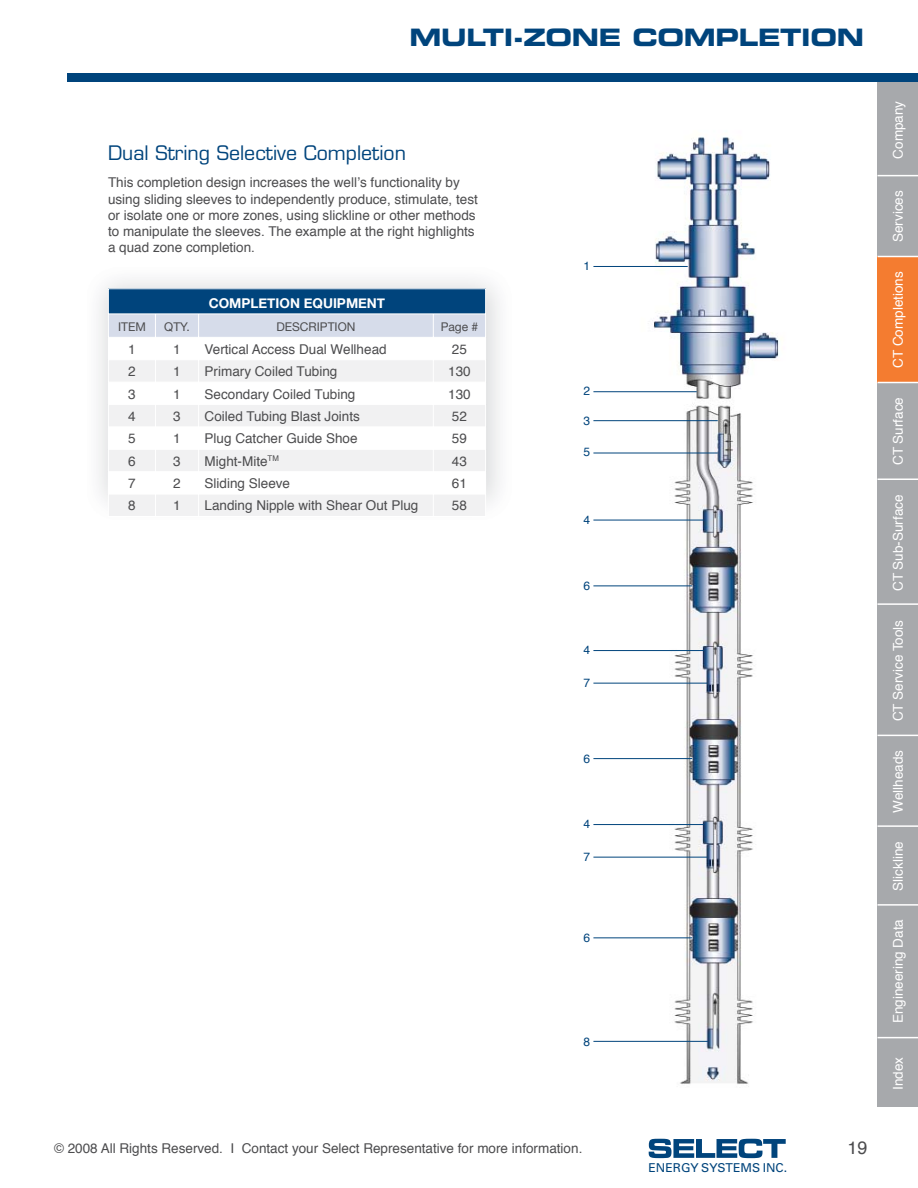
<style>
.page{position:relative;width:918px;height:1188px;background:#fff}
.page>*{position:absolute;margin:0;border:0;box-sizing:border-box;transform-origin:0 0}
.t1{font:24px "Eurostile Bold Extended Two";letter-spacing:-.015em;color:#00447c}
.t2{font:19.5px "Eurostile";color:#00447c}
.t3{font:18px "Helvetica";color:#4c4c4e}
.t4{font:13.5px/16.2px "Helvetica";color:#4c4c4e}
.t5{font:13.5px "Helvetica";color:#fff}
.t6{font:700 13.5px "Helvetica Neue";color:#fff}
.t7{font:12.3px "Univers";color:#00447c}
.t8{font:12px "Helvetica Neue";color:#4c4c4e}
.t9{font:12px "Helvetica";color:#00447c}
</style>
<div class="page">
<div style="left:878px;top:74px;width:40px;height:1033px;background:#a7a9ac"></div>
<div style="left:878px;top:256px;width:40px;height:127px;background:#f47c30"></div>
<hr style="left:878px;top:175px;width:40px;height:1px;background:#fff">
<hr style="left:878px;top:256px;width:40px;height:1px;background:#fff">
<hr style="left:878px;top:382px;width:40px;height:1px;background:#fff">
<hr style="left:878px;top:478px;width:40px;height:2px;background:#fff">
<hr style="left:878px;top:825px;width:40px;height:2px;background:#fff">
<hr style="left:878px;top:904px;width:40px;height:2px;background:#fff">
<hr style="left:878px;top:1037px;width:40px;height:1px;background:#fff">
<hr style="left:878px;top:735px;width:40px;height:1px;background:#fff">
<hr style="left:878px;top:603px;width:40px;height:2px;background:#fff">
<svg style="left:649px;top:1139px;width:137px;height:19px"></svg>
<div style="left:68px;top:74px;width:850px;height:8px;background:#00447c"></div>
<img style="left:626px;top:137px;width:153px;height:950px">
<svg style="left:108px;top:289px;width:378px;height:227px"></svg>
<hr style="left:593px;top:520px;width:111px;height:1px;background:#00447c">
<hr style="left:593px;top:391px;width:104px;height:1px;background:#00447c">
<hr style="left:593px;top:420px;width:125px;height:1px;background:#00447c">
<hr style="left:593px;top:683px;width:114px;height:1px;background:#00447c">
<hr style="left:593px;top:453px;width:125px;height:1px;background:#00447c">
<hr style="left:593px;top:586px;width:99px;height:1px;background:#00447c">
<hr style="left:593px;top:266px;width:95px;height:1px;background:#00447c">
<hr style="left:593px;top:650px;width:111px;height:1px;background:#00447c">
<hr style="left:593px;top:758px;width:99px;height:1px;background:#00447c">
<hr style="left:593px;top:857px;width:114px;height:1px;background:#00447c">
<hr style="left:593px;top:824px;width:111px;height:1px;background:#00447c">
<hr style="left:593px;top:937px;width:99px;height:1px;background:#00447c">
<hr style="left:593px;top:1041px;width:115px;height:1px;background:#00447c">
<h1 class="t1" style="left:410px;top:29px;width:456px">MULTI-ZONE COMPLETION</h1>
<h2 class="t2" style="left:108px;top:146px;width:300px">Dual String Selective Completion</h2>
<p class="t4" style="left:108px;top:176px;width:371px">This completion design increases the well’s functionality by using sliding sleeves to independently produce, stimulate, test or isolate one or more zones, using slickline or other methods to manipulate the sleeves. The example at the right highlights a quad zone completion.</p>
<p class="t6" style="left:209px;top:295px;width:178px">COMPLETION EQUIPMENT</p>
<p class="t8" style="left:118px;top:320px;width:29px">ITEM</p>
<p class="t8" style="left:164px;top:320px;width:27px">QTY.</p>
<p class="t8" style="left:276px;top:320px;width:81px">DESCRIPTION</p>
<p class="t8" style="left:441px;top:320px;width:39px">Page #</p>
<p class="t4" style="left:128px;top:342px;width:9px">1</p>
<p class="t4" style="left:173px;top:342px;width:9px">1</p>
<p class="t4" style="left:205px;top:342px;width:184px">Vertical Access Dual Wellhead</p>
<p class="t4" style="left:452px;top:342px;width:17px">25</p>
<p class="t4" style="left:128px;top:364px;width:9px">2</p>
<p class="t4" style="left:173px;top:364px;width:9px">1</p>
<p class="t4" style="left:205px;top:364px;width:134px">Primary Coiled Tubing</p>
<p class="t4" style="left:448px;top:364px;width:24px">130</p>
<p class="t4" style="left:128px;top:387px;width:9px">3</p>
<p class="t4" style="left:173px;top:387px;width:9px">1</p>
<p class="t4" style="left:205px;top:387px;width:152px">Secondary Coiled Tubing</p>
<p class="t4" style="left:448px;top:387px;width:24px">130</p>
<p class="t4" style="left:128px;top:409px;width:9px">4</p>
<p class="t4" style="left:173px;top:409px;width:9px">3</p>
<p class="t4" style="left:205px;top:409px;width:157px">Coiled Tubing Blast Joints</p>
<p class="t4" style="left:452px;top:409px;width:17px">52</p>
<p class="t4" style="left:128px;top:432px;width:9px">5</p>
<p class="t4" style="left:173px;top:432px;width:9px">1</p>
<p class="t4" style="left:205px;top:432px;width:155px">Plug Catcher Guide Shoe</p>
<p class="t4" style="left:452px;top:432px;width:17px">59</p>
<p class="t4" style="left:128px;top:454px;width:9px">6</p>
<p class="t4" style="left:173px;top:454px;width:9px">3</p>
<p class="t4" style="left:205px;top:454px;width:76px">Might-Mite<sup>TM</sup></p>
<p class="t4" style="left:452px;top:454px;width:17px">43</p>
<p class="t4" style="left:128px;top:476px;width:9px">7</p>
<p class="t4" style="left:173px;top:476px;width:9px">2</p>
<p class="t4" style="left:205px;top:476px;width:87px">Sliding Sleeve</p>
<p class="t4" style="left:452px;top:476px;width:17px">61</p>
<p class="t4" style="left:128px;top:499px;width:9px">8</p>
<p class="t4" style="left:173px;top:499px;width:9px">1</p>
<p class="t4" style="left:205px;top:499px;width:215px">Landing Nipple with Shear Out Plug</p>
<p class="t4" style="left:452px;top:499px;width:17px">58</p>
<p class="t9" style="left:584px;top:261px;width:8px">1</p>
<p class="t9" style="left:584px;top:386px;width:8px">2</p>
<p class="t9" style="left:584px;top:416px;width:8px">3</p>
<p class="t9" style="left:584px;top:447px;width:8px">5</p>
<p class="t9" style="left:584px;top:515px;width:8px">4</p>
<p class="t9" style="left:584px;top:581px;width:8px">6</p>
<p class="t9" style="left:584px;top:645px;width:8px">4</p>
<p class="t9" style="left:584px;top:678px;width:8px">7</p>
<p class="t9" style="left:584px;top:754px;width:8px">6</p>
<p class="t9" style="left:584px;top:819px;width:8px">4</p>
<p class="t9" style="left:584px;top:852px;width:8px">7</p>
<p class="t9" style="left:584px;top:933px;width:8px">6</p>
<p class="t9" style="left:584px;top:1037px;width:8px">8</p>
<p class="t4" style="left:54px;top:1141px;width:530px">© 2008 All Rights Reserved. I Contact your Select Representative for more information.</p>
<h3 class="t3" style="left:848px;top:1141px;width:22px">19</h3>
<p class="t7" style="left:649px;top:1163px;width:140px">ENERGY SYSTEMS INC.</p>
<p class="t5" style="left:892px;top:159px;width:59px;rotate:-90deg">Company</p>
<p class="t5" style="left:892px;top:242px;width:53px;rotate:-90deg">Services</p>
<p class="t5" style="left:892px;top:368px;width:98px;rotate:-90deg">CT Completions</p>
<p class="t5" style="left:892px;top:465px;width:70px;rotate:-90deg">CT Surface</p>
<p class="t5" style="left:892px;top:591px;width:98px;rotate:-90deg">CT Sub-Surface</p>
<p class="t5" style="left:892px;top:721px;width:103px;rotate:-90deg">CT Service Tools</p>
<p class="t5" style="left:892px;top:813px;width:64px;rotate:-90deg">Wellheads</p>
<p class="t5" style="left:892px;top:891px;width:51px;rotate:-90deg">Slickline</p>
<p class="t5" style="left:892px;top:1023px;width:106px;rotate:-90deg">Engineering Data</p>
<p class="t5" style="left:892px;top:1090px;width:35px;rotate:-90deg">Index</p>
</div>
